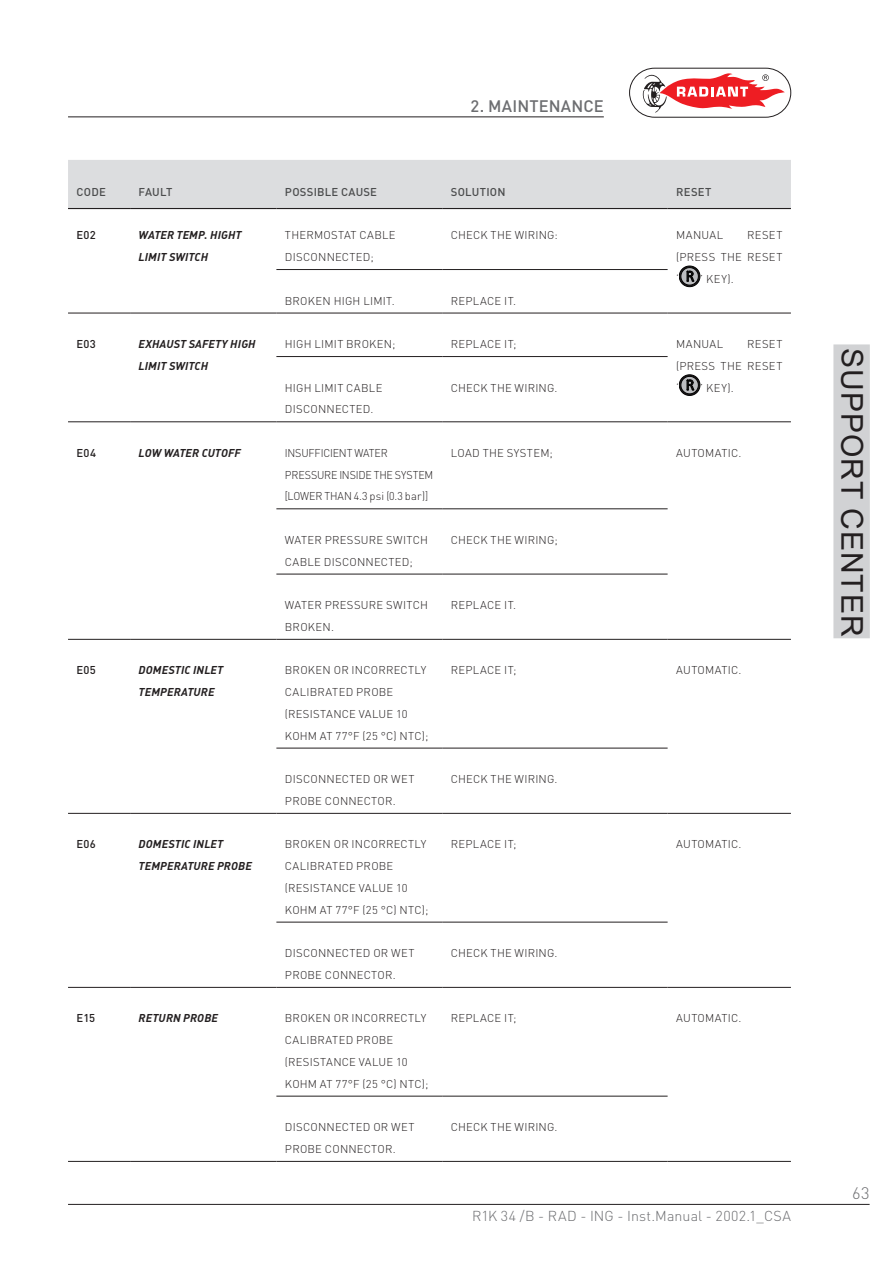
<style>
.page{position:relative;width:893px;height:1263px;background:#fff}
.page>*{position:absolute;margin:0;border:0;box-sizing:border-box;transform-origin:0 0}
.t1{font:30px "Arial";letter-spacing:.035em;color:#231f20}
.t2{font:500 16.5px "DIN";letter-spacing:.01em;color:#6c6d70}
.t3{font:300 16.5px "DIN";color:#6c6d70}
.t4{font:300 14.25px "DIN";letter-spacing:.01em;color:#6c6d70}
.t5{font:300 11.25px/21.8px "DIN";letter-spacing:.02em;color:#231f20}
.t6{font:11.25px/21.8px "DIN Bold Italic Alt";letter-spacing:.01em;color:#231f20}
.t7{font:300 11.25px/21.8px "DIN";letter-spacing:-.015em;color:#231f20;scale:.95 1}
.t8{font:500 11.25px "DIN";letter-spacing:.02em;color:#4b4c4d}
.t9{font:500 11.25px "DIN";letter-spacing:.025em;color:#231f20}
</style>
<div class="page">
<hr style="left:68px;top:1204px;width:802px;height:1px;background:#231f20">
<hr style="left:68px;top:117px;width:536px;height:1px;background:#231f20">
<svg style="left:629px;top:68px;width:162px;height:50px"></svg>
<div style="left:833px;top:344px;width:37px;height:294px;background:#d1d2d4;border:2px solid #d1d2d4"></div>
<div style="left:68px;top:160px;width:723px;height:48px;background:#dcdddf"></div>
<hr style="left:68px;top:208px;width:62px;height:1px;background:#231f20">
<hr style="left:130px;top:208px;width:146px;height:1px;background:#231f20">
<hr style="left:276px;top:208px;width:166px;height:1px;background:#231f20">
<hr style="left:442px;top:208px;width:226px;height:1px;background:#231f20">
<hr style="left:668px;top:208px;width:123px;height:1px;background:#231f20">
<hr style="left:276px;top:269px;width:166px;height:1px;background:#231f20">
<hr style="left:442px;top:269px;width:226px;height:1px;background:#231f20">
<hr style="left:68px;top:313px;width:62px;height:1px;background:#231f20">
<hr style="left:130px;top:313px;width:146px;height:1px;background:#231f20">
<hr style="left:276px;top:313px;width:166px;height:1px;background:#231f20">
<hr style="left:442px;top:313px;width:226px;height:1px;background:#231f20">
<hr style="left:668px;top:313px;width:123px;height:1px;background:#231f20">
<hr style="left:276px;top:356px;width:166px;height:1px;background:#231f20">
<hr style="left:442px;top:356px;width:226px;height:1px;background:#231f20">
<hr style="left:68px;top:421px;width:62px;height:1px;background:#231f20">
<hr style="left:130px;top:421px;width:146px;height:1px;background:#231f20">
<hr style="left:276px;top:421px;width:166px;height:1px;background:#231f20">
<hr style="left:442px;top:421px;width:226px;height:1px;background:#231f20">
<hr style="left:668px;top:421px;width:123px;height:1px;background:#231f20">
<hr style="left:276px;top:508px;width:166px;height:1px;background:#231f20">
<hr style="left:442px;top:508px;width:226px;height:1px;background:#231f20">
<hr style="left:276px;top:574px;width:166px;height:1px;background:#231f20">
<hr style="left:442px;top:574px;width:226px;height:1px;background:#231f20">
<hr style="left:68px;top:639px;width:62px;height:1px;background:#231f20">
<hr style="left:130px;top:639px;width:146px;height:1px;background:#231f20">
<hr style="left:276px;top:639px;width:166px;height:1px;background:#231f20">
<hr style="left:442px;top:639px;width:226px;height:1px;background:#231f20">
<hr style="left:668px;top:639px;width:123px;height:1px;background:#231f20">
<hr style="left:276px;top:748px;width:166px;height:1px;background:#231f20">
<hr style="left:442px;top:748px;width:226px;height:1px;background:#231f20">
<hr style="left:68px;top:813px;width:62px;height:1px;background:#231f20">
<hr style="left:130px;top:813px;width:146px;height:1px;background:#231f20">
<hr style="left:276px;top:813px;width:166px;height:1px;background:#231f20">
<hr style="left:442px;top:813px;width:226px;height:1px;background:#231f20">
<hr style="left:668px;top:813px;width:123px;height:1px;background:#231f20">
<hr style="left:276px;top:922px;width:166px;height:1px;background:#231f20">
<hr style="left:442px;top:922px;width:226px;height:1px;background:#231f20">
<hr style="left:68px;top:987px;width:62px;height:1px;background:#231f20">
<hr style="left:130px;top:987px;width:146px;height:1px;background:#231f20">
<hr style="left:276px;top:987px;width:166px;height:1px;background:#231f20">
<hr style="left:442px;top:987px;width:226px;height:1px;background:#231f20">
<hr style="left:668px;top:987px;width:123px;height:1px;background:#231f20">
<hr style="left:276px;top:1096px;width:166px;height:1px;background:#231f20">
<hr style="left:442px;top:1096px;width:226px;height:1px;background:#231f20">
<hr style="left:68px;top:1161px;width:62px;height:1px;background:#231f20">
<hr style="left:130px;top:1161px;width:146px;height:1px;background:#231f20">
<hr style="left:276px;top:1161px;width:166px;height:1px;background:#231f20">
<hr style="left:442px;top:1161px;width:226px;height:1px;background:#231f20">
<hr style="left:668px;top:1161px;width:123px;height:1px;background:#231f20">
<svg style="left:679px;top:266px;width:21px;height:21px"></svg>
<svg style="left:679px;top:374px;width:21px;height:22px"></svg>
<h2 class="t2" style="left:471px;top:95px;width:135px">2. MAINTENANCE</h2>
<p class="t8" style="left:77px;top:185px;width:31px">CODE</p>
<p class="t8" style="left:139px;top:185px;width:35px">FAULT</p>
<p class="t8" style="left:285px;top:185px;width:94px">POSSIBLE CAUSE</p>
<p class="t8" style="left:451px;top:185px;width:56px">SOLUTION</p>
<p class="t8" style="left:676px;top:185px;width:37px">RESET</p>
<p class="t9" style="left:77px;top:228px;width:21px">E02</p>
<p class="t6" style="left:139px;top:224px;width:105px">WATER TEMP. HIGHT<br>LIMIT SWITCH</p>
<p class="t5" style="left:285px;top:224px;width:112px">THERMOSTAT CABLE<br>DISCONNECTED;</p>
<p class="t5" style="left:451px;top:224px;width:109px">CHECK THE WIRING:</p>
<p class="t5" style="left:676px;top:224px;width:49px">MANUAL</p>
<p class="t5" style="left:676px;top:224px;width:108px;text-align:justify;text-indent:71px">RESET (PRESS THE RESET ‘</p>
<p class="t5" style="left:700px;top:268px;width:35px">’ KEY).</p>
<p class="t5" style="left:285px;top:289px;width:111px">BROKEN HIGH LIMIT.</p>
<p class="t5" style="left:451px;top:289px;width:67px">REPLACE IT.</p>
<p class="t9" style="left:77px;top:337px;width:21px">E03</p>
<p class="t6" style="left:139px;top:333px;width:119px">EXHAUST SAFETY HIGH<br>LIMIT SWITCH</p>
<p class="t5" style="left:285px;top:333px;width:112px">HIGH LIMIT BROKEN;</p>
<p class="t5" style="left:451px;top:333px;width:67px">REPLACE IT;</p>
<p class="t5" style="left:676px;top:333px;width:49px">MANUAL</p>
<p class="t5" style="left:676px;top:333px;width:108px;text-align:right">RESET<br>(PRESS THE RESET</p>
<p class="t5" style="left:285px;top:376px;width:99px">HIGH LIMIT CABLE</p>
<p class="t5" style="left:676px;top:376px;width:4px">‘</p>
<p class="t5" style="left:700px;top:376px;width:35px">’ KEY).</p>
<p class="t5" style="left:285px;top:398px;width:90px">DISCONNECTED.</p>
<p class="t5" style="left:451px;top:376px;width:108px">CHECK THE WIRING.</p>
<p class="t9" style="left:77px;top:446px;width:21px">E04</p>
<p class="t6" style="left:139px;top:441px;width:104px">LOW WATER CUTOFF</p>
<p class="t7" style="left:285px;top:442px;width:158px">INSUFFICIENT WATER<br>PRESSURE INSIDE THE SYSTEM [LOWER THAN 4.3 psi (0.3 bar)]</p>
<p class="t5" style="left:451px;top:442px;width:104px">LOAD THE SYSTEM;</p>
<p class="t5" style="left:676px;top:442px;width:67px">AUTOMATIC.</p>
<p class="t5" style="left:285px;top:529px;width:145px">WATER PRESSURE SWITCH<br>CABLE DISCONNECTED;</p>
<p class="t5" style="left:451px;top:529px;width:109px">CHECK THE WIRING;</p>
<p class="t5" style="left:285px;top:594px;width:145px">WATER PRESSURE SWITCH<br>BROKEN.</p>
<p class="t5" style="left:451px;top:594px;width:67px">REPLACE IT.</p>
<p class="t9" style="left:77px;top:663px;width:21px">E05</p>
<p class="t6" style="left:139px;top:659px;width:86px">DOMESTIC INLET<br>TEMPERATURE</p>
<p class="t5" style="left:285px;top:659px;width:145px">BROKEN OR INCORRECTLY<br>CALIBRATED PROBE (RESISTANCE VALUE 10<br>KOHM AT 77°F (25 °C) NTC);</p>
<p class="t5" style="left:451px;top:659px;width:67px">REPLACE IT;</p>
<p class="t5" style="left:676px;top:659px;width:67px">AUTOMATIC.</p>
<p class="t5" style="left:285px;top:768px;width:131px">DISCONNECTED OR WET<br>PROBE CONNECTOR.</p>
<p class="t5" style="left:451px;top:768px;width:108px">CHECK THE WIRING.</p>
<p class="t9" style="left:77px;top:837px;width:21px">E06</p>
<p class="t6" style="left:139px;top:833px;width:115px">DOMESTIC INLET<br>TEMPERATURE PROBE</p>
<p class="t5" style="left:285px;top:833px;width:145px">BROKEN OR INCORRECTLY<br>CALIBRATED PROBE (RESISTANCE VALUE 10<br>KOHM AT 77°F (25 °C) NTC);</p>
<p class="t5" style="left:451px;top:833px;width:67px">REPLACE IT;</p>
<p class="t5" style="left:676px;top:833px;width:67px">AUTOMATIC.</p>
<p class="t5" style="left:285px;top:942px;width:131px">DISCONNECTED OR WET<br>PROBE CONNECTOR.</p>
<p class="t5" style="left:451px;top:942px;width:108px">CHECK THE WIRING.</p>
<p class="t9" style="left:77px;top:1011px;width:20px">E15</p>
<p class="t6" style="left:139px;top:1007px;width:81px">RETURN PROBE</p>
<p class="t5" style="left:285px;top:1007px;width:145px">BROKEN OR INCORRECTLY<br>CALIBRATED PROBE (RESISTANCE VALUE 10<br>KOHM AT 77°F (25 °C) NTC);</p>
<p class="t5" style="left:451px;top:1007px;width:67px">REPLACE IT;</p>
<p class="t5" style="left:676px;top:1007px;width:67px">AUTOMATIC.</p>
<p class="t5" style="left:285px;top:1116px;width:131px">DISCONNECTED OR WET<br>PROBE CONNECTOR.</p>
<p class="t5" style="left:451px;top:1116px;width:108px">CHECK THE WIRING.</p>
<p class="t4" style="left:472px;top:1207px;width:320px">R1K 34 /B - RAD - ING - Inst.Manual - 2002.1_CSA</p>
<h1 class="t1" style="left:873px;top:348px;width:290px;rotate:90deg">SUPPORT CENTER</h1>
<h2 class="t3" style="left:852px;top:1183px;width:19px">63</h2>
</div>
